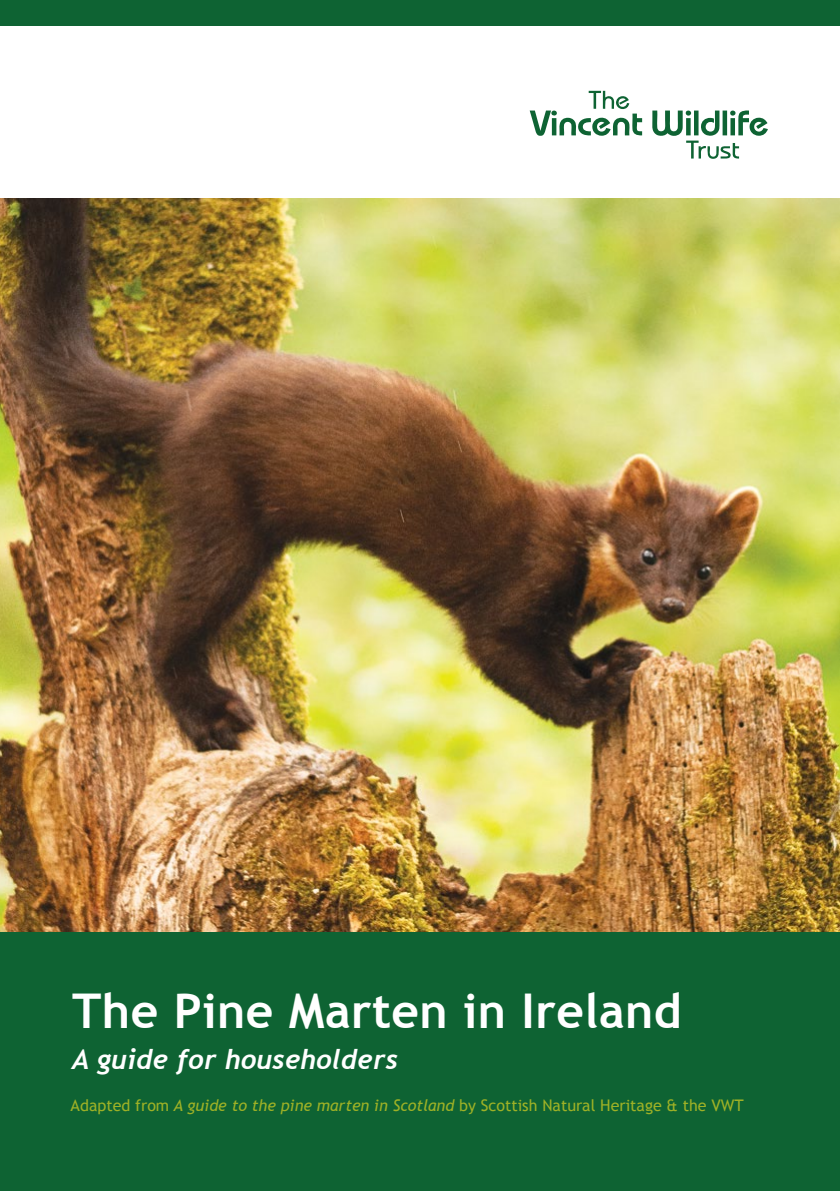
<style>
.page{position:relative;width:840px;height:1191px;background:#fff}
.page>*{position:absolute;margin:0;border:0;box-sizing:border-box;transform-origin:0 0}
.t1{font:700 47.8px "Trebuchet MS";letter-spacing:.01em;color:#fff}
.t2{font:italic 700 27.4px "Trebuchet";letter-spacing:.01em;color:#fff}
.t3{font:16px "Trebuchet MS";color:#9eb126}
.s1{font-style:italic}
</style>
<div class="page">
<img style="left:0;top:198px;width:839px;height:734px">
<div style="left:0;top:0;width:839px;height:26px;background:#0e6333"></div>
<div style="left:0;top:932px;width:839px;height:259px;background:#0e6333"></div>
<svg style="left:529px;top:91px;width:112px;height:45px"></svg>
<svg style="left:652px;top:110px;width:115px;height:49px"></svg>
<h1 class="t1" style="left:72px;top:981px;width:610px">The Pine Marten in Ireland</h1>
<h2 class="t2" style="left:72px;top:1042px;width:327px">A guide for householders</h2>
<p class="t3" style="left:71px;top:1096px;width:674px">Adapted from <span class="s1">A guide to the pine marten in Scotland</span> by Scottish Natural Heritage &amp; the VWT</p>
</div>
